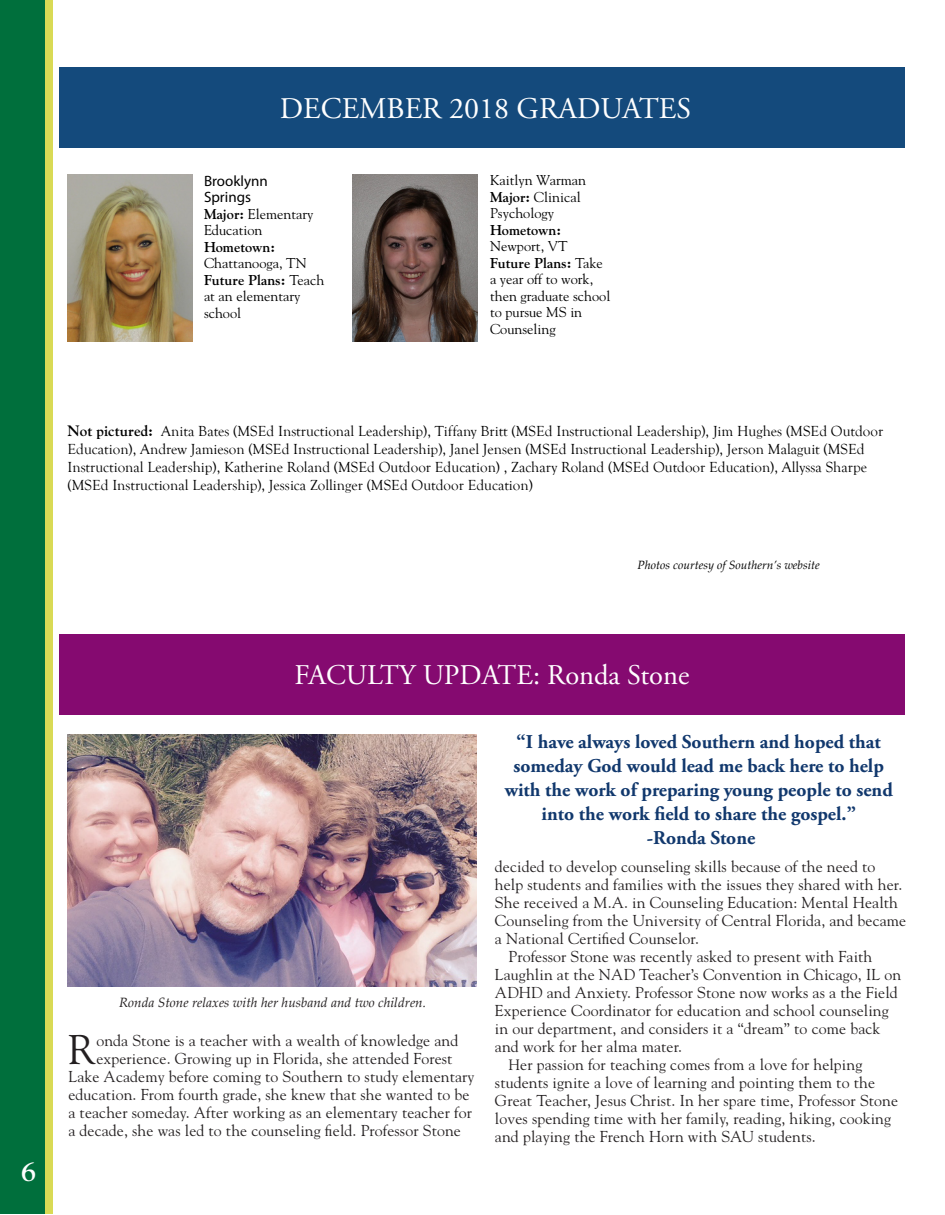
<style>
.page{position:relative;width:945px;height:1215px;background:#fff}
.page>*{position:absolute;margin:0;border:0;box-sizing:border-box;transform-origin:0 0}
.t1{font:41.25px "Goudy Std";color:#231f20}
.t2{font:30px "Adobe Garamond Pro";color:#fff}
.t3{font:28.5px "Adobe Garamond Pro";color:#fff}
.t4{font:700 27px "Goudy Std";color:#fff}
.t5{font:700 19.5px/24px "Adobe Garamond Pro";color:#11386d;text-align:center}
.t6{font:15.75px "Goudy Std";letter-spacing:.01em;color:#231f20}
.t7{font:15px/18px "Goudy Old Style T";color:#000}
.t8{font:15px/16.5px "Myriad Pro";color:#000}
.t9{font:14.25px/16.5px "Goudy Std";color:#000}
.t10{font:700 14.25px "Goudy Std";color:#000}
.t11{font:italic 13.5px "Palatino Linotype";color:#231f20}
.t12{font:italic 12px "Palatino Linotype";color:#000}
.s1{font-weight:700}
.s2{font-family:"Goudy Std";font-weight:700}
.s3{font-size:15px}
</style>
<div class="page">
<div style="left:8px;top:0;width:45px;height:1214px;background:#d9da55"></div>
<div style="left:0;top:0;width:45px;height:1214px;background:#006f3c"></div>
<div style="left:59px;top:68px;width:845px;height:80px;background:#144a7c"></div>
<img style="left:352px;top:174px;width:125px;height:167px">
<div style="left:59px;top:634px;width:845px;height:81px;background:#850a70"></div>
<img style="left:68px;top:734px;width:409px;height:253px">
<img style="left:68px;top:174px;width:124px;height:167px">
<h2 class="t2" style="left:280px;top:90px;width:413px">DECEMBER 2018 GRADUATES</h2>
<p class="t8" style="left:204px;top:172px;width:65px">Brooklynn<br>Springs</p>
<p class="t9" style="left:204px;top:205px;width:111px"><span class="s1">Major:</span> Elementary<br>Education</p>
<p class="t10" style="left:204px;top:238px;width:73px">Hometown:</p>
<p class="t9" style="left:204px;top:255px;width:122px">Chattanooga, TN<br><span class="s1">Future Plans:</span> Teach at an elementary school</p>
<p class="t9" style="left:490px;top:172px;width:98px">Kaitlyn Warman<br><span class="s1">Major:</span> Clinical<br>Psychology</p>
<p class="t10" style="left:490px;top:221px;width:73px">Hometown:</p>
<p class="t9" style="left:490px;top:238px;width:122px">Newport, VT<br><span class="s1">Future Plans:</span> Take a year off to work, then graduate school to pursue MS in<br>Counseling</p>
<p class="t7" style="left:68px;top:423px;width:817px"><span class="s2">Not pictured:</span> Anita Bates (MSEd Instructional Leadership), Tiffany Britt (MSEd Instructional Leadership), Jim Hughes (MSEd Outdoor Education), Andrew Jamieson (MSEd Instructional Leadership), Janel Jensen (MSEd Instructional Leadership), Jerson Malaguit (MSEd Instructional Leadership), Katherine Roland (MSEd Outdoor Education) , Zachary Roland (MSEd Outdoor Education), Allyssa Sharpe (MSEd Instructional Leadership), Jessica Zollinger (MSEd Outdoor Education)</p>
<p class="t12" style="left:638px;top:556px;width:184px">Photos courtesy of Southern’s website</p>
<h3 class="t4" style="left:21px;top:1155px;width:17px">6</h3>
<h3 class="t3" style="left:294px;top:658px;width:397px">FACULTY UPDATE: Ronda Stone</h3>
<p class="t11" style="left:119px;top:993px;width:308px">Ronda Stone relaxes with her husband and two children.</p>
<h1 class="t1" style="left:68px;top:1025px;width:29px">R</h1>
<p class="t6" style="left:96px;top:1031px;width:363px">onda Stone is a teacher with a wealth of knowledge and</p>
<p class="t6" style="left:96px;top:1049px;width:358px">experience. Growing up in Florida, she attended Forest</p>
<p class="t6" style="left:68px;top:1067px;width:408px">Lake Academy before coming to Southern to study elementary</p>
<p class="t6" style="left:68px;top:1085px;width:403px">education. From fourth grade, she knew that she wanted to be</p>
<p class="t6" style="left:68px;top:1103px;width:405px">a teacher someday. After working as an elementary teacher for</p>
<p class="t6" style="left:68px;top:1121px;width:394px">a decade, she was led to the counseling field. Professor Stone</p>
<p class="t5" style="left:505px;top:730px;width:390px">“I have always loved Southern and hoped that someday God would lead me back here to help with the work of preparing young people to send into the work field to share the gospel.”<br>-Ronda Stone</p>
<p class="t6" style="left:495px;top:857px;width:382px">decided to develop counseling skills because of the need to</p>
<p class="t6" style="left:495px;top:875px;width:409px">help students and families with the issues they shared with her.</p>
<p class="t6" style="left:495px;top:893px;width:405px">She received a M.A. in Counseling Education: Mental Health</p>
<p class="t6" style="left:495px;top:911px;width:413px">Counseling from the University of Central Florida, and became</p>
<p class="t6" style="left:495px;top:929px;width:205px">a National Certified Counselor.</p>
<p class="t6" style="left:508px;top:947px;width:365px">Professor Stone was recently asked to present with Faith</p>
<p class="t6" style="left:495px;top:965px;width:408px">Laughlin at the NAD Teacher’s Convention in Chicago, IL on</p>
<p class="t6" style="left:495px;top:983px;width:404px">ADHD and Anxiety. Professor Stone now works as a the Field</p>
<p class="t6" style="left:495px;top:1001px;width:395px">Experience Coordinator for education and school counseling</p>
<p class="t6" style="left:495px;top:1019px;width:387px">in our department, and considers it a “dream” to come back</p>
<p class="t6" style="left:495px;top:1037px;width:189px">and work for her alma mater.</p>
<p class="t6" style="left:508px;top:1055px;width:355px"><span class="s3">H</span>er passion for teaching comes from a love for helping</p>
<p class="t6" style="left:495px;top:1073px;width:382px">students ignite a love of learning and pointing them to the</p>
<p class="t6" style="left:495px;top:1091px;width:405px">Great Teacher, Jesus Christ. In her spare time, Professor Stone</p>
<p class="t6" style="left:495px;top:1109px;width:398px">loves spending time with her family, reading, hiking, cooking</p>
<p class="t6" style="left:495px;top:1127px;width:322px">and playing the French Horn with SAU students.</p>
</div>
